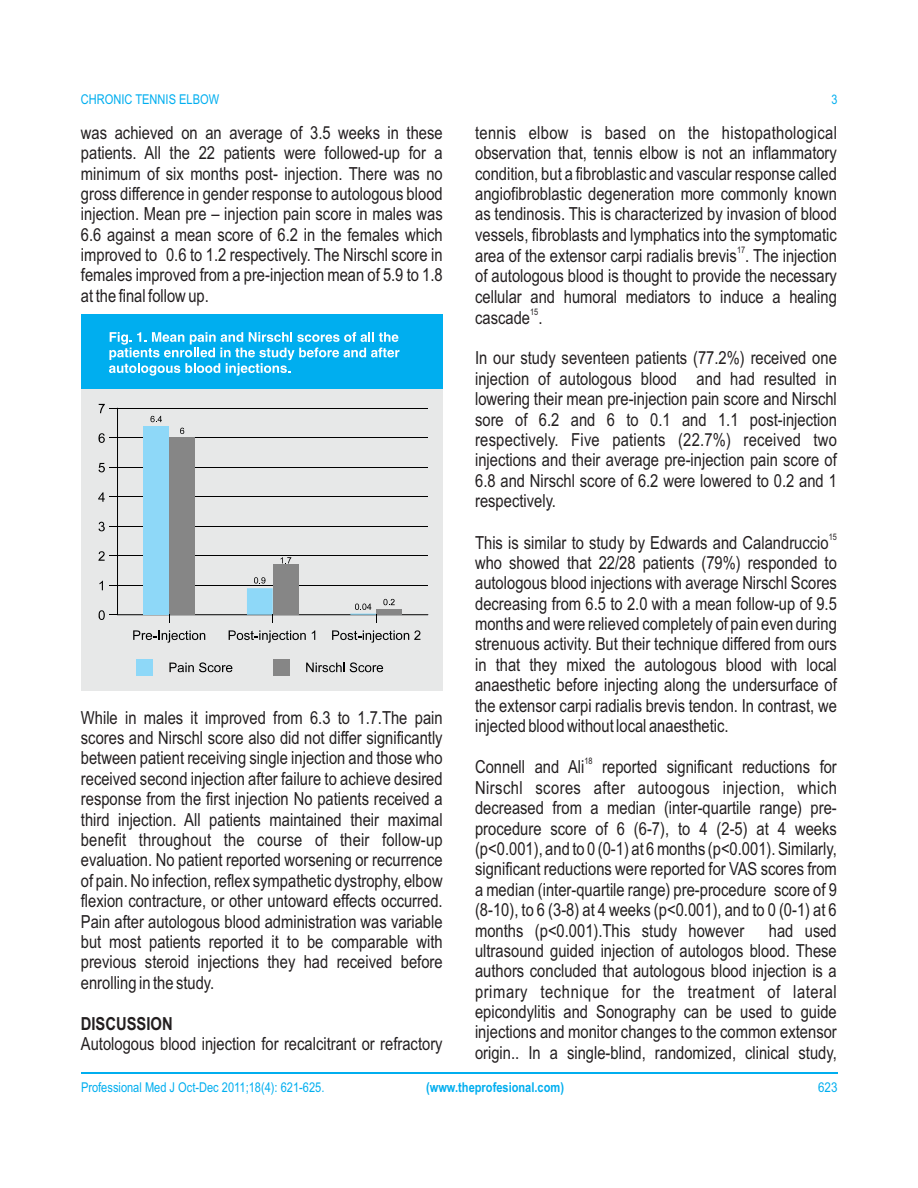
<style>
.page{position:relative;width:918px;height:1188px;background:#fff}
.page>*{position:absolute;margin:0;border:0;box-sizing:border-box;transform-origin:0 0}
.t1{font:18px/20.4px "Arial Narrow";color:#231f20}
.t2{font:18px "Arial Narrow";letter-spacing:.025em;color:#231f20}
.t3{font:700 18px "Arial Narrow";color:#231f20}
.t4{font:13.5px "Arial Narrow";color:#00aeef}
.t5{font:700 13.5px "Arial Narrow";color:#00aeef}
.t6{font:13.5px "Arial Narrow";color:#00aeef;scale:1.04 1}
.t7{font:13.2px "Arial Narrow";color:#00aeef}
.t8{font:9px "Arial Narrow";color:#231f20}
</style>
<div class="page">
<hr style="left:81px;top:1072px;width:756px;height:2px;background:#00aeef">
<div style="left:81px;top:389px;width:362px;height:302px;background:#e7e8e8"></div>
<div style="left:81px;top:315px;width:362px;height:74px;background:#00aeef"></div>
<svg style="left:109px;top:332px;width:290px;height:44px"></svg>
<hr style="left:117px;top:408px;width:1px;height:207px;background:#000">
<hr style="left:118px;top:614px;width:310px;height:1px;background:#000">
<hr style="left:118px;top:585px;width:310px;height:1px;background:#000">
<hr style="left:118px;top:556px;width:310px;height:1px;background:#000">
<hr style="left:118px;top:526px;width:310px;height:1px;background:#000">
<hr style="left:118px;top:497px;width:310px;height:1px;background:#000">
<hr style="left:118px;top:467px;width:310px;height:1px;background:#000">
<hr style="left:118px;top:438px;width:310px;height:1px;background:#000">
<hr style="left:118px;top:408px;width:310px;height:1px;background:#000">
<div style="left:143px;top:426px;width:26px;height:189px;background:#8ed8f8"></div>
<svg style="left:150px;top:416px;width:12px;height:6px"></svg>
<div style="left:247px;top:588px;width:26px;height:27px;background:#8ed8f8"></div>
<svg style="left:254px;top:577px;width:11px;height:7px"></svg>
<div style="left:169px;top:438px;width:26px;height:177px;background:#868686"></div>
<svg style="left:180px;top:428px;width:4px;height:6px"></svg>
<div style="left:273px;top:565px;width:26px;height:50px;background:#868686"></div>
<svg style="left:281px;top:557px;width:10px;height:7px"></svg>
<div style="left:376px;top:609px;width:26px;height:6px;background:#868686"></div>
<svg style="left:383px;top:599px;width:12px;height:6px"></svg>
<svg style="left:133px;top:630px;width:72px;height:13px"></svg>
<svg style="left:229px;top:630px;width:77px;height:13px"></svg>
<svg style="left:312px;top:630px;width:3px;height:10px"></svg>
<svg style="left:350px;top:604px;width:27px;height:19px"></svg>
<svg style="left:332px;top:630px;width:88px;height:13px"></svg>
<svg style="left:99px;top:610px;width:19px;height:10px"></svg>
<svg style="left:99px;top:581px;width:4px;height:9px"></svg>
<svg style="left:98px;top:551px;width:19px;height:10px"></svg>
<svg style="left:99px;top:522px;width:18px;height:9px"></svg>
<svg style="left:98px;top:492px;width:19px;height:10px"></svg>
<svg style="left:99px;top:463px;width:18px;height:9px"></svg>
<svg style="left:99px;top:433px;width:18px;height:10px"></svg>
<svg style="left:99px;top:404px;width:19px;height:9px"></svg>
<div style="left:136px;top:659px;width:16px;height:16px;background:#8ed8f8"></div>
<svg style="left:169px;top:662px;width:63px;height:10px"></svg>
<div style="left:273px;top:659px;width:16px;height:16px;background:#868686"></div>
<svg style="left:306px;top:662px;width:77px;height:10px"></svg>
<p class="t4" style="left:81px;top:94px;width:140px">CHRONIC TENNIS ELBOW</p>
<p class="t7" style="left:832px;top:94px;width:8px">3</p>
<p class="t1" style="left:81px;top:124px;width:363px">was achieved on an average of 3.5 weeks in these</p>
<p class="t1" style="left:475px;top:124px;width:363px">tennis elbow is based on the histopathological</p>
<p class="t1" style="left:81px;top:144px;width:363px">patients. All the 22 patients were followed-up for a</p>
<p class="t1" style="left:475px;top:144px;width:363px">observation that, tennis elbow is not an inflammatory</p>
<p class="t1" style="left:81px;top:165px;width:363px">minimum of six months post- injection. There was no</p>
<p class="t1" style="left:475px;top:165px;width:363px">condition, but a fibroblastic and vascular response called</p>
<p class="t1" style="left:81px;top:185px;width:363px">gross difference in gender response to autologous blood</p>
<p class="t1" style="left:475px;top:185px;width:363px">angiofibroblastic degeneration more commonly known</p>
<p class="t1" style="left:81px;top:205px;width:363px">injection. Mean pre – injection pain score in males was</p>
<p class="t1" style="left:475px;top:205px;width:363px">as tendinosis. This is characterized by invasion of blood</p>
<p class="t1" style="left:81px;top:226px;width:363px">6.6 against a mean score of 6.2 in the females which</p>
<p class="t1" style="left:475px;top:226px;width:363px">vessels, fibroblasts and lymphatics into the symptomatic</p>
<p class="t8" style="left:737px;top:246px;width:10px">17</p>
<p class="t1" style="left:81px;top:246px;width:363px">improved to 0.6 to 1.2 respectively. The Nirschl score in</p>
<p class="t1" style="left:475px;top:247px;width:363px">area of the extensor carpi radialis brevis . The injection</p>
<p class="t1" style="left:81px;top:267px;width:363px">females improved from a pre-injection mean of 5.9 to 1.8</p>
<p class="t1" style="left:475px;top:267px;width:363px">of autologous blood is thought to provide the necessary</p>
<p class="t1" style="left:81px;top:287px;width:130px">at the final follow up.</p>
<p class="t1" style="left:475px;top:288px;width:363px">cellular and humoral mediators to induce a healing</p>
<p class="t8" style="left:530px;top:308px;width:10px">15</p>
<p class="t1" style="left:475px;top:309px;width:69px">cascade .</p>
<p class="t1" style="left:475px;top:350px;width:363px;text-align:justify">In our study seventeen patients (77.2%) received one injection of autologous blood and had resulted in lowering their mean pre-injection pain score and Nirschl sore of 6.2 and 6 to 0.1 and 1.1 post-injection respectively. Five patients (22.7%) received two injections and their average pre-injection pain score of 6.8 and Nirschl score of 6.2 were lowered to 0.2 and 1 respectively.</p>
<p class="t8" style="left:829px;top:533px;width:10px">15</p>
<p class="t1" style="left:475px;top:534px;width:363px">This is similar to study by Edwards and Calandruccio who showed that 22/28 patients (79%) responded to autologous blood injections with average Nirschl Scores decreasing from 6.5 to 2.0 with a mean follow-up of 9.5 months and were relieved completely of pain even during strenuous activity. But their technique differed from ours in that they mixed the autologous blood with local anaesthetic before injecting along the undersurface of the extensor carpi radialis brevis tendon. In contrast, we</p>
<p class="t1" style="left:81px;top:709px;width:363px">While in males it improved from 6.3 to 1.7.The pain</p>
<p class="t1" style="left:475px;top:717px;width:255px">injected blood without local anaesthetic.</p>
<p class="t1" style="left:81px;top:729px;width:363px">scores and Nirschl score also did not differ significantly between patient receiving single injection and those who</p>
<p class="t8" style="left:585px;top:758px;width:10px">18</p>
<p class="t1" style="left:475px;top:759px;width:363px">Connell and Ali reported significant reductions for</p>
<p class="t1" style="left:81px;top:770px;width:363px">received second injection after failure to achieve desired</p>
<p class="t2" style="left:475px;top:781px;width:363px">Nirschl scores after autoogous injection, which</p>
<p class="t1" style="left:81px;top:790px;width:363px">response from the first injection No patients received a</p>
<p class="t1" style="left:475px;top:799px;width:363px">decreased from a median (inter-quartile range) pre-</p>
<p class="t1" style="left:81px;top:811px;width:363px">third injection. All patients maintained their maximal</p>
<p class="t1" style="left:475px;top:820px;width:363px">procedure score of 6 (6-7), to 4 (2-5) at 4 weeks</p>
<p class="t1" style="left:81px;top:831px;width:363px">benefit throughout the course of their follow-up</p>
<p class="t1" style="left:475px;top:840px;width:363px">(p&lt;0.001), and to 0 (0-1) at 6 months (p&lt;0.001). Similarly,</p>
<p class="t1" style="left:81px;top:852px;width:363px">evaluation. No patient reported worsening or recurrence</p>
<p class="t1" style="left:475px;top:861px;width:363px">significant reductions were reported for VAS scores from</p>
<p class="t1" style="left:81px;top:872px;width:363px">of pain. No infection, reflex sympathetic dystrophy, elbow</p>
<p class="t1" style="left:475px;top:881px;width:363px">a median (inter-quartile range) pre-procedure score of 9</p>
<p class="t1" style="left:81px;top:892px;width:363px">flexion contracture, or other untoward effects occurred.</p>
<p class="t1" style="left:475px;top:901px;width:363px">(8-10), to 6 (3-8) at 4 weeks (p&lt;0.001), and to 0 (0-1) at 6</p>
<p class="t1" style="left:81px;top:913px;width:363px">Pain after autologous blood administration was variable</p>
<p class="t1" style="left:475px;top:922px;width:271px">months (p&lt;0.001).This study however</p>
<p class="t1" style="left:769px;top:922px;width:70px">had used</p>
<p class="t1" style="left:81px;top:933px;width:363px">but most patients reported it to be comparable with</p>
<p class="t1" style="left:475px;top:942px;width:363px">ultrasound guided injection of autologos blood. These</p>
<p class="t1" style="left:81px;top:953px;width:363px">previous steroid injections they had received before</p>
<p class="t1" style="left:475px;top:962px;width:363px">authors concluded that autologous blood injection is a</p>
<p class="t1" style="left:81px;top:974px;width:135px">enrolling in the study.</p>
<p class="t1" style="left:475px;top:983px;width:363px">primary technique for the treatment of lateral epicondylitis and Sonography can be used to guide</p>
<p class="t3" style="left:81px;top:1017px;width:93px">DISCUSSION</p>
<p class="t1" style="left:475px;top:1024px;width:363px">injections and monitor changes to the common extensor</p>
<p class="t1" style="left:81px;top:1035px;width:363px">Autologous blood injection for recalcitrant or refractory</p>
<p class="t1" style="left:475px;top:1044px;width:363px">origin.. In a single-blind, randomized, clinical study,</p>
<p class="t4" style="left:81px;top:1082px;width:245px">Professional Med J Oct-Dec 2011;18(4): 621-625.</p>
<p class="t5" style="left:426px;top:1082px;width:140px">(www.theprofesional.com)</p>
<p class="t6" style="left:818px;top:1082px;width:20px">623</p>
</div>
